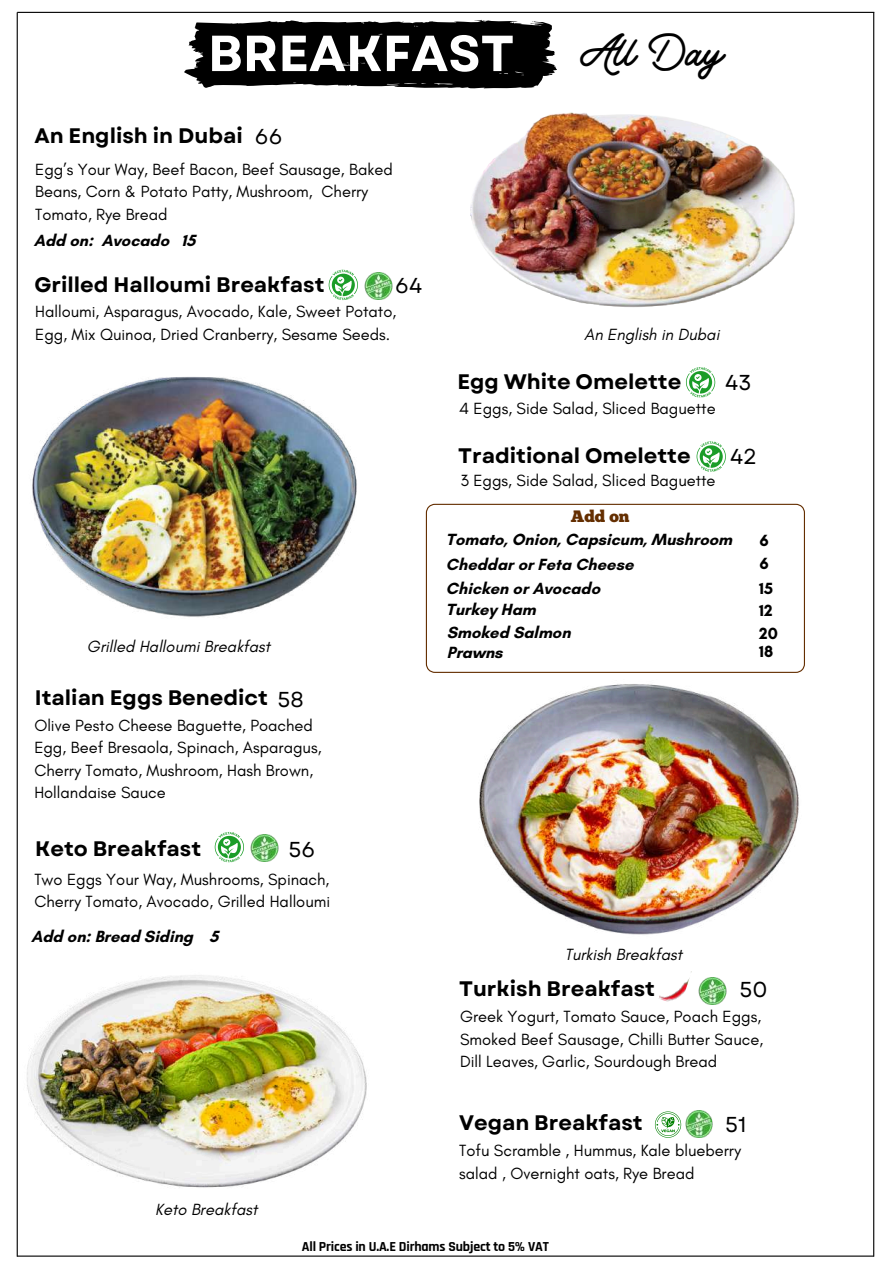
<style>
.page{position:relative;width:894px;height:1264px;background:#fff}
.page>*{position:absolute;margin:0;border:0;box-sizing:border-box;transform-origin:0 0}
.t1{font:700 50.55px "Garet";color:#fff}
.t2{font:46.95px "Vintage Rotter";color:#000}
.t3{font:21.6px "Garet";color:#000}
.t4{font:700 21px "Garet";color:#000}
.t5{font:16.5px/22.5px "Glacial Indifference";color:#000}
.t6{font:700 16.5px/22.5px "Glacial Indifference";color:#000}
.t7{font:italic 16.5px "Glacial Indifference";color:#000}
.t8{font:16.5px "Chunk Five";color:#642e00}
.t9{font:700 13.95px "Rajdhani";letter-spacing:-.01em;color:#000}
.s1{font-weight:400;font-size:21.6px}
</style>
<div class="page">
<svg style="left:184px;top:20px;width:372px;height:68px"></svg>
<svg style="left:425px;top:504px;width:379px;height:168px"></svg>
<img style="left:465px;top:666px;width:340px;height:269px">
<img style="left:466px;top:86px;width:328px;height:221px">
<img style="left:32px;top:377px;width:325px;height:240px">
<svg style="left:654px;top:1111px;width:24px;height:26px"></svg>
<img style="left:659px;top:978px;width:31px;height:24px">
<svg style="left:328px;top:270px;width:29px;height:30px"></svg>
<hr style="left:17px;top:12px;width:857px;height:1px;background:#000">
<hr style="left:872px;top:12px;width:2px;height:1244px;background:#000">
<hr style="left:17px;top:12px;width:1px;height:1244px;background:#000">
<hr style="left:17px;top:1255px;width:856px;height:1px;background:#000">
<svg style="left:686px;top:367px;width:29px;height:30px"></svg>
<svg style="left:696px;top:441px;width:29px;height:31px"></svg>
<img style="left:357px;top:272px;width:36px;height:27px">
<svg style="left:215px;top:832px;width:28px;height:30px"></svg>
<img style="left:243px;top:834px;width:36px;height:27px">
<img style="left:678px;top:1110px;width:35px;height:27px">
<img style="left:698px;top:977px;width:29px;height:27px">
<img style="left:16px;top:946px;width:351px;height:286px">
<h1 class="t1" style="left:208px;top:17px;width:308px">BREAKFAST</h1>
<h2 class="t2" style="left:579px;top:23px;width:145px">All Day</h2>
<p class="t4" style="left:34px;top:121px;width:249px">An English in Dubai <span class="s1">66</span></p>
<p class="t5" style="left:35px;top:158px;width:359px">Egg’s Your Way, Beef Bacon, Beef Sausage, Baked<br>Beans, Corn &amp; Potato Patty, Mushroom, Cherry<br>Tomato, Rye Bread</p>
<p class="t6" style="left:34px;top:229px;width:163px">Add on: Avocado 15</p>
<p class="t4" style="left:34px;top:269px;width:291px">Grilled Halloumi Breakfast</p>
<h3 class="t3" style="left:395px;top:270px;width:28px">64</h3>
<p class="t5" style="left:35px;top:300px;width:362px">Halloumi, Asparagus, Avocado, Kale, Sweet Potato,<br>Egg, Mix Quinoa, Dried Cranberry, Sesame Seeds.</p>
<p class="t7" style="left:87px;top:636px;width:185px">Grilled Halloumi Breakfast</p>
<p class="t4" style="left:35px;top:682px;width:270px">Italian Eggs Benedict <span class="s1">58</span></p>
<p class="t5" style="left:34px;top:713px;width:288px">Olive Pesto Cheese Baguette, Poached Egg, Beef Bresaola, Spinach, Asparagus, Cherry Tomato, Mushroom, Hash Brown, Hollandaise Sauce</p>
<p class="t4" style="left:35px;top:833px;width:167px">Keto Breakfast</p>
<p class="t5" style="left:34px;top:867px;width:297px">Two Eggs Your Way, Mushrooms, Spinach,<br>Cherry Tomato, Avocado, Grilled Halloumi</p>
<h3 class="t3" style="left:288px;top:833px;width:28px">56</h3>
<p class="t6" style="left:31px;top:925px;width:189px">Add on: Bread Siding 5</p>
<p class="t7" style="left:155px;top:1199px;width:104px">Keto Breakfast</p>
<p class="t7" style="left:584px;top:324px;width:137px">An English in Dubai</p>
<p class="t4" style="left:457px;top:367px;width:225px">Egg White Omelette</p>
<p class="t5" style="left:459px;top:397px;width:258px">4 Eggs, Side Salad, Sliced Baguette</p>
<h3 class="t3" style="left:725px;top:367px;width:28px">43</h3>
<p class="t4" style="left:458px;top:440px;width:234px">Traditional Omelette</p>
<h3 class="t3" style="left:729px;top:441px;width:28px">42</h3>
<p class="t5" style="left:460px;top:469px;width:256px">3 Eggs, Side Salad, Sliced Baguette</p>
<p class="t8" style="left:570px;top:509px;width:60px">Add on</p>
<p class="t6" style="left:446px;top:527px;width:288px;line-height:24.2px">Tomato, Onion, Capsicum, Mushroom<br>Cheddar or Feta Cheese<br>Chicken or Avocado</p>
<p class="t6" style="left:446px;top:598px;width:91px">Turkey Ham</p>
<p class="t6" style="left:446px;top:621px;width:125px">Smoked Salmon</p>
<p class="t6" style="left:759px;top:529px;width:11px">6<br>6</p>
<p class="t6" style="left:759px;top:576px;width:20px">15<br>12<br>20</p>
<p class="t6" style="left:446px;top:641px;width:57px">Prawns</p>
<p class="t6" style="left:759px;top:640px;width:16px">18</p>
<p class="t7" style="left:564px;top:944px;width:119px">Turkish Breakfast</p>
<p class="t4" style="left:459px;top:973px;width:197px">Turkish Breakfast</p>
<h3 class="t3" style="left:739px;top:974px;width:29px">50</h3>
<p class="t5" style="left:460px;top:1004px;width:304px">Greek Yogurt, Tomato Sauce, Poach Eggs,<br>Smoked Beef Sausage, Chilli Butter Sauce,<br>Dill Leaves, Garlic, Sourdough Bread</p>
<p class="t4" style="left:459px;top:1107px;width:185px">Vegan Breakfast</p>
<p class="t5" style="left:459px;top:1139px;width:283px">Tofu Scramble , Hummus, Kale blueberry salad , Overnight oats, Rye Bread</p>
<h3 class="t3" style="left:725px;top:1109px;width:23px">51</h3>
<p class="t9" style="left:302px;top:1238px;width:248px">All Prices in U.A.E Dirhams Subject to 5% VAT</p>
</div>
